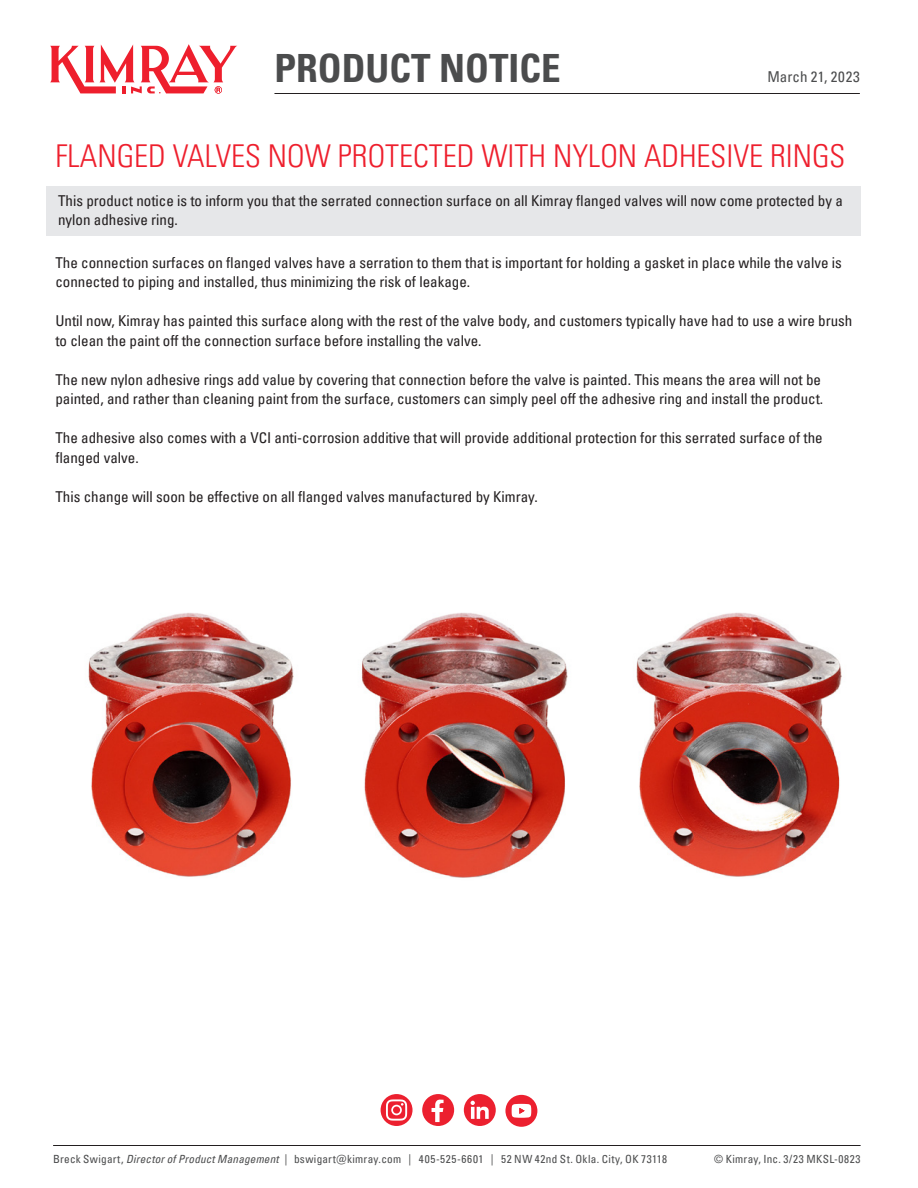
<style>
.page{position:relative;width:918px;height:1188px;background:#fff}
.page>*{position:absolute;margin:0;border:0;box-sizing:border-box;transform-origin:0 0}
.t1{font:700 condensed 39px "Univers LT Pro";color:#4b4c4d}
.t2{font:300 condensed 31.5px "Univers LT Pro";color:#ee1f2d}
.t3{font:condensed 15px/19.5px "Univers LT Pro";color:#231f20}
.t4{font:condensed 15px "Univers LT Pro";letter-spacing:.015em;color:#4b4c4d}
.t5{font:condensed 11.25px "Univers LT Pro";letter-spacing:.03em;color:#4b4c4d}
.s1{font-style:italic}
</style>
<div class="page">
<hr style="left:274px;top:93px;width:586px;height:1px;background:#231f20">
<svg style="left:50px;top:44px;width:187px;height:50px"></svg>
<div style="left:46px;top:186px;width:815px;height:50px;background:#e6e7e9"></div>
<hr style="left:53px;top:1145px;width:808px;height:1px;background:#231f20">
<svg style="left:422px;top:1094px;width:32px;height:32px"></svg>
<svg style="left:381px;top:1094px;width:32px;height:32px"></svg>
<svg style="left:464px;top:1094px;width:32px;height:32px"></svg>
<svg style="left:505px;top:1095px;width:32px;height:32px"></svg>
<img style="left:361px;top:612px;width:207px;height:266px">
<img style="left:636px;top:612px;width:206px;height:265px">
<img style="left:88px;top:613px;width:206px;height:264px">
<h1 class="t1" style="left:274px;top:44px;width:288px">PRODUCT NOTICE</h1>
<p class="t4" style="left:767px;top:67px;width:94px">March 21, 2023</p>
<h2 class="t2" style="left:55px;top:134px;width:791px">FLANGED VALVES NOW PROTECTED WITH NYLON ADHESIVE RINGS</h2>
<p class="t3" style="left:58px;top:190px;width:786px">This product notice is to inform you that the serrated connection surface on all Kimray flanged valves will now come protected by a nylon adhesive ring.</p>
<p class="t3" style="left:55px;top:252px;width:788px">The connection surfaces on flanged valves have a serration to them that is important for holding a gasket in place while the valve is connected to piping and installed, thus minimizing the risk of leakage.</p>
<p class="t3" style="left:55px;top:311px;width:798px">Until now, Kimray has painted this surface along with the rest of the valve body, and customers typically have had to use a wire brush to clean the paint off the connection surface before installing the valve.</p>
<p class="t3" style="left:55px;top:369px;width:769px">The new nylon adhesive rings add value by covering that connection before the valve is painted. This means the area will not be painted, and rather than cleaning paint from the surface, customers can simply peel off the adhesive ring and install the product.</p>
<p class="t3" style="left:55px;top:428px;width:769px">The adhesive also comes with a VCI anti-corrosion additive that will provide additional protection for this serrated surface of the flanged valve.</p>
<p class="t3" style="left:55px;top:486px;width:484px">This change will soon be effective on all flanged valves manufactured by Kimray.</p>
<p class="t5" style="left:53px;top:1152px;width:615px">Breck Swigart, <span class="s1">Director of Product Management |</span> bswigart@kimray.com | 405-525-6601 | 52 NW 42nd St. Okla. City, OK 73118</p>
<p class="t5" style="left:714px;top:1152px;width:148px">© Kimray, Inc. 3/23 MKSL-0823</p>
</div>
